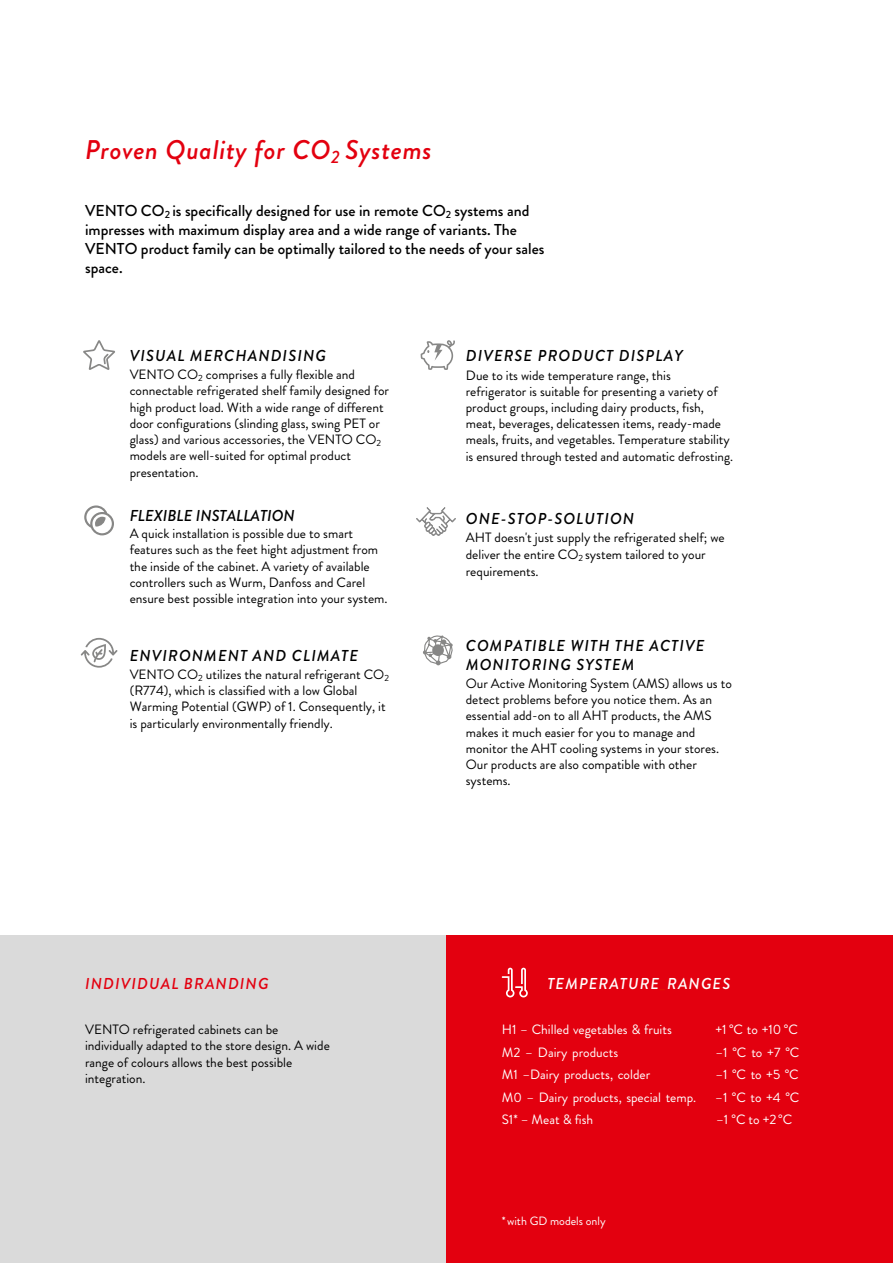
<style>
.page{position:relative;width:893px;height:1263px;background:#fff}
.page>*{position:absolute;margin:0;border:0;box-sizing:border-box;transform-origin:0 0}
.t1{font:italic 500 27px "Brandon Grotesque";letter-spacing:.025em;color:#e3000f}
.t2{font:500 15.75px/18.9px "Brandon Grotesque";color:#000}
.t3{font:italic 500 15.75px/18.9px "Brandon Grotesque";letter-spacing:.07em;color:#000}
.t4{font:italic 500 15.75px "Brandon Grotesque";color:#000}
.t5{font:italic 500 15.75px "Brandon Grotesque";letter-spacing:.07em;color:#e3000f}
.t6{font:italic 500 15.75px "Brandon Grotesque";letter-spacing:.07em;color:#fff}
.t7{font:13.5px/16.2px "Brandon Grotesque";color:#000}
.t8{font:13.5px/16.2px "Brandon Grotesque";color:#000}
.t9{font:13.5px/22.6px "Brandon Grotesque";color:#fff}
.t10{font:12px "Brandon Grotesque";color:#fff}
.s1{font-style:inherit}
.s2{font-size:13.2px}
.s3{color:#e11900}
</style>
<div class="page">
<div style="left:0;top:935px;width:446px;height:328px;background:#dadada"></div>
<div style="left:446px;top:935px;width:447px;height:328px;background:#e3000f"></div>
<svg style="left:502px;top:968px;width:26px;height:29px"></svg>
<svg style="left:81px;top:638px;width:37px;height:30px"></svg>
<svg style="left:83px;top:340px;width:32px;height:30px"></svg>
<svg style="left:420px;top:340px;width:35px;height:30px"></svg>
<svg style="left:423px;top:635px;width:30px;height:30px"></svg>
<svg style="left:84px;top:505px;width:30px;height:30px"></svg>
<img style="left:416px;top:508px;width:40px;height:27px">
<h1 class="t1" style="left:85px;top:131px;width:348px">Proven Quality for CO<sub>2</sub> Systems</h1>
<p class="t2" style="left:85px;top:201px;width:461px">VENTO CO<sub>2</sub> is specifically designed for use in remote CO<sub>2</sub> systems and impresses with maximum display area and a wide range of variants. The VENTO product family can be optimally tailored to the needs of your sales space.</p>
<p class="t3" style="left:130px;top:346px;width:198px">VISUAL MERCHANDISING</p>
<p class="t7" style="left:130px;top:367px;width:261px">VENTO CO<sub>2</sub> comprises a fully flexible and connectable refrigerated shelf family designed for high product load. With a wide range of different door configurations <span class="s1">(slinding glass, swing PET or glass)</span> and various accessories, the VENTO CO<sub>2 </sub>models are well-suited for optimal product presentation.</p>
<p class="t4" style="left:130px;top:505px;width:167px">FLEXIBLE INSTALLATION</p>
<p class="t8" style="left:130px;top:526px;width:259px">A quick installation is possible due to smart features such as the feet hight adjustment from the inside of the cabinet. A variety of available controllers such as Wurm, Danfoss and <span class="s1">Carel </span>ensure best possible integration into your system.</p>
<p class="t3" style="left:130px;top:646px;width:230px">ENVIRONMENT AND CLIMATE</p>
<p class="t7" style="left:130px;top:666px;width:261px">VENTO CO<sub>2</sub> utilizes the natural refrigerant CO<sub>2 </sub>(R774), which is classified with a low Global Warming Potential (GWP) of 1. Consequently, it is particularly environmentally friendly.</p>
<p class="t3" style="left:466px;top:347px;width:218px">DIVERSE PRODUCT DISPLAY</p>
<p class="t7" style="left:466px;top:367px;width:269px">Due to its wide temperature range, this refrigerator is suitable for presenting a variety of product groups, including dairy products, fish, meat, beverages, delicatessen items, ready-made meals, fruits, and vegetables. Temperature stability is ensured <span class="s2">through</span> tested and automatic <span class="s2">defrosting.</span></p>
<p class="t3" style="left:466px;top:509px;width:170px">ONE-STOP-SOLUTION</p>
<p class="t8" style="left:466px;top:529px;width:260px;line-height:17px">AHT doesn't just supply the refrigerated shelf; we deliver the entire CO<sub>2</sub> system tailored to your requirements.</p>
<p class="t3" style="left:466px;top:636px;width:240px">COMPATIBLE WITH THE ACTIVE<br>MONITORING SYSTEM</p>
<p class="t7" style="left:466px;top:675px;width:268px">Our Active Monitoring System (AMS) allows us to detect problems before you notice them. As an essential add-on to all AHT products, the AMS makes it much easier for you to manage and monitor the AHT cooling systems in your stores.<br>Our products are also compatible with other systems.</p>
<p class="t5" style="left:85px;top:973px;width:185px">INDIVIDUAL BRANDING</p>
<p class="t6" style="left:547px;top:972px;width:184px">TEMPERATUR E <span class="s3">_</span>RANGES</p>
<p class="t7" style="left:85px;top:1022px;width:246px">VENTO refrigerated cabinets can be individually adapted to the store design. A wide range of colours allows the best possible integration.</p>
<p class="t9" style="left:502px;top:1018px;width:172px">H1 – Chilled vegetables &amp; fruits</p>
<p class="t9" style="left:715px;top:1018px;width:84px">+1 °C to +10 °C</p>
<p class="t9" style="left:502px;top:1041px;width:150px">M2 – Dairy products<br>M1 –Dairy products, colder</p>
<p class="t9" style="left:715px;top:1041px;width:86px">–1 °C to +7 °C –1 °C to +5 °C</p>
<p class="t9" style="left:502px;top:1086px;width:196px">M0 – Dairy products, special temp.</p>
<p class="t9" style="left:715px;top:1086px;width:86px">–1 °C to +4 °C</p>
<p class="t9" style="left:502px;top:1109px;width:93px">S1* – Meat &amp; fish</p>
<p class="t9" style="left:716px;top:1108px;width:78px">–1 °C to +2 °C</p>
<p class="t10" style="left:502px;top:1212px;width:105px">* with GD models only</p>
</div>
